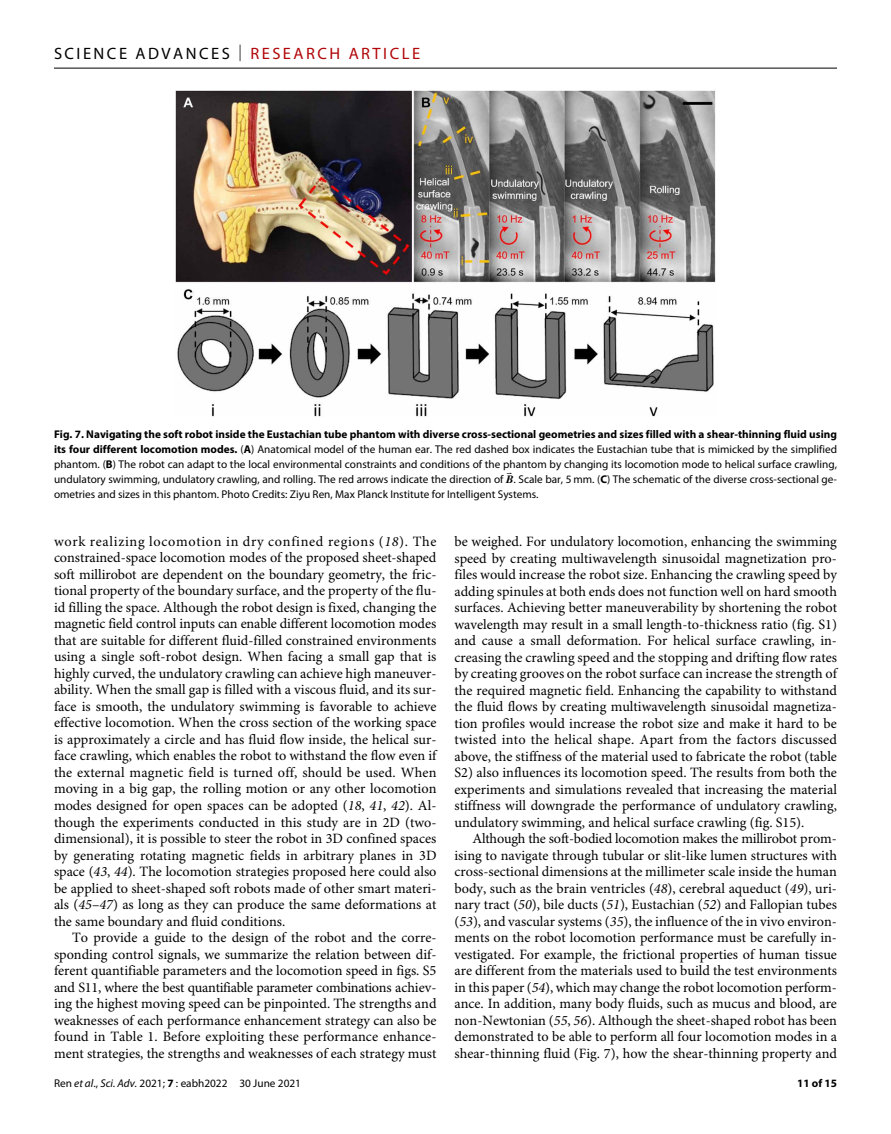
<style>
.page{position:relative;width:891px;height:1134px;background:#fff}
.page>*{position:absolute;margin:0;border:0;box-sizing:border-box;transform-origin:0 0}
.t1{font:16.5px "Myriad Pro";letter-spacing:.15em;color:#000}
.t2{font:14.25px/16.5px "Minion Pro";color:#000;text-align:justify}
.t3{font:11.25px/15px "Myriad Pro";color:#000;text-align:justify}
.t4{font:700 11.25px "Myriad Pro";color:#000}
.s1{font-weight:300}
.s2{color:#b10508}
.s3{font-weight:700}
.s4{font-family:"STIX General";font-weight:700;font-style:italic}
.s5{font-style:italic}
</style>
<div class="page">
<hr style="left:54px;top:68px;width:783px;height:1px;background:#000">
<img style="left:176px;top:90px;width:540px;height:326px">
<p class="t1" style="left:54px;top:40px;width:368px">SCIENCE ADVANCES <span class="s1">|</span> <span class="s2">RESEARCH ARTICLE</span></p>
<p class="t3" style="left:54px;top:427px;width:785px"><span class="s3">Fig. 7. Navigating the soft robot inside the Eustachian tube phantom with diverse cross-sectional geometries and sizes filled with a shear-thinning fluid using its four different locomotion modes.</span> (<span class="s3">A</span>) Anatomical model of the human ear. The red dashed box indicates the Eustachian tube that is mimicked by the simplified phantom. (<span class="s3">B</span>) The robot can adapt to the local environmental constraints and conditions of the phantom by changing its locomotion mode to helical surface crawling, undulatory swimming, undulatory crawling, and rolling. The red arrows indicate the direction of <span class="s4">B</span><sup>⃑</sup>. Scale bar, 5 mm. (<span class="s3">C</span>) The schematic of the diverse cross-sectional ge&shy;ometries and sizes in this phantom. Photo Credits: Ziyu Ren, Max Planck Institute for Intelligent Systems.</p>
<p class="t2" style="left:54px;top:535px;width:384px">work realizing locomotion in dry confined regions (<span class="s5">18</span>). The constrained-space locomotion modes of the proposed sheet-shaped soft millirobot are dependent on the boundary geometry, the fric&shy;tional property of the boundary surface, and the property of the flu&shy;id filling the space. Although the robot design is fixed, changing the magnetic field control inputs can enable different locomotion modes that are suitable for different fluid-filled constrained environments using a single soft-robot design. When facing a small gap that is highly curved, the undulatory crawling can achieve high maneuver&shy;ability. When the small gap is filled with a viscous fluid, and its sur&shy;face is smooth, the undulatory swimming is favorable to achieve effective locomotion. When the cross section of the working space is approximately a circle and has fluid flow inside, the helical sur&shy;face crawling, which enables the robot to withstand the flow even if the external magnetic field is turned off, should be used. When moving in a big gap, the rolling motion or any other locomotion modes designed for open spaces can be adopted (<span class="s5">18</span>, <span class="s5">41</span>, <span class="s5">42</span>). Al&shy;though the experiments conducted in this study are in 2D (two&shy;dimensional), it is possible to steer the robot in 3D confined spaces by generating rotating magnetic fields in arbitrary planes in 3D space (<span class="s5">43</span>, <span class="s5">44</span>). The locomotion strategies proposed here could also be applied to sheet-shaped soft robots made of other smart materi&shy;als (<span class="s5">45</span>–<span class="s5">47</span>) as long as they can produce the same deformations at the same boundary and fluid conditions.</p>
<p class="t2" style="left:54px;top:931px;width:384px;text-indent:18px">To provide a guide to the design of the robot and the corre&shy;sponding control signals, we summarize the relation between dif&shy;ferent quantifiable parameters and the locomotion speed in figs. S5 and S11, where the best quantifiable parameter combinations achiev&shy;ing the highest moving speed can be pinpointed. The strengths and weaknesses of each performance enhancement strategy can also be found in Table 1. Before exploiting these performance enhance&shy;ment strategies, the strengths and weaknesses of each strategy must</p>
<p class="t3" style="left:54px;top:1076px;width:249px">Ren <span class="s5">et al</span>., <span class="s5">Sci. Adv.</span> 2021; <span class="s3">7</span> : eabh2022 30 June 2021</p>
<p class="t2" style="left:455px;top:535px;width:384px">be weighed. For undulatory locomotion, enhancing the swimming speed by creating multiwavelength sinusoidal magnetization pro&shy;files would increase the robot size. Enhancing the crawling speed by adding spinules at both ends does not function well on hard smooth surfaces. Achieving better maneuverability by shortening the robot wavelength may result in a small length-to-thickness ratio (fig. S1) and cause a small deformation. For helical surface crawling, in&shy;creasing the crawling speed and the stopping and drifting flow rates by creating grooves on the robot surface can increase the strength of the required magnetic field. Enhancing the capability to withstand the fluid flows by creating multiwavelength sinusoidal magnetiza&shy;tion profiles would increase the robot size and make it hard to be twisted into the helical shape. Apart from the factors discussed above, the stiffness of the material used to fabricate the robot (table S2) also influences its locomotion speed. The results from both the experiments and simulations revealed that increasing the material stiffness will downgrade the performance of undulatory crawling, undulatory swimming, and helical surface crawling (fig. S15).</p>
<p class="t2" style="left:455px;top:832px;width:384px;text-indent:18px">Although the soft-bodied locomotion makes the millirobot prom&shy;ising to navigate through tubular or slit-like lumen structures with cross-sectional dimensions at the millimeter scale inside the human body, such as the brain ventricles (<span class="s5">48</span>), cerebral aqueduct (<span class="s5">49</span>), uri&shy;nary tract (<span class="s5">50</span>), bile ducts (<span class="s5">51</span>), Eustachian (<span class="s5">52</span>) and Fallopian tubes (<span class="s5">53</span>), and vascular systems (<span class="s5">35</span>), the influence of the in vivo environ&shy;ments on the robot locomotion performance must be carefully in&shy;vestigated. For example, the frictional properties of human tissue are different from the materials used to build the test environments in this paper (<span class="s5">54</span>), which may change the robot locomotion perform&shy;ance. In addition, many body fluids, such as mucus and blood, are non-Newtonian (<span class="s5">55</span>, <span class="s5">56</span>). Although the sheet-shaped robot has been demonstrated to be able to perform all four locomotion modes in a shear-thinning fluid (Fig. 7), how the shear-thinning property and</p>
<p class="t4" style="left:797px;top:1074px;width:41px">11 of 15</p>
</div>
